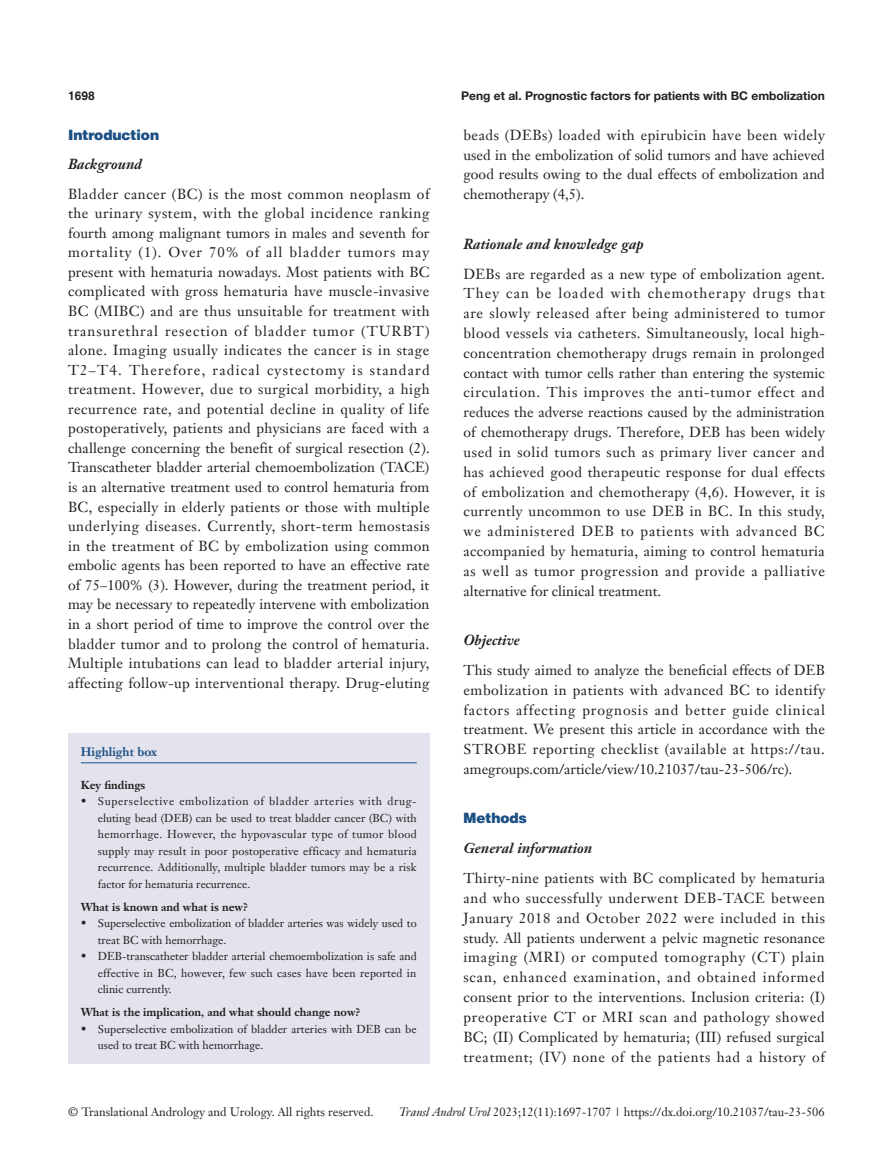
<style>
.page{position:relative;width:893px;height:1170px;background:#fff}
.page>*{position:absolute;margin:0;border:0;box-sizing:border-box;transform-origin:0 0}
.t1{font:14.25px/19.8px "Janson Text LT";letter-spacing:.015em;color:#231f20;text-align:justify}
._2ji-6_5{font:italic 700 14.25px "Janson Text LT";color:#231f20}
._1ji-zhengti{font:900 14.25px "Helvetica";color:#1c5085}
._2ji-zhengti{font:italic 700 14.25px "Janson Text LT";color:#231f20}
._1ji-6_5{font:900 14.25px "Helvetica";color:#1c5085}
.t2{font:12px "Janson Text LT";color:#231f20}
.t3{font:700 12px "Helvetica Neue LT Pro";color:#231f20}
.Cite{font:700 12px "Janson Text LT";color:#1c5085}
.t4{font:700 12px "Helvetica";color:#231f20}
.Cite-2{font:11.25px/16.5px "Janson Text LT";color:#231f20;text-align:justify}
.Cite-3{font:700 11.25px "Janson Text LT";color:#231f20}
.s1{font-style:italic}
</style>
<div class="page">
<div style="left:68px;top:733px;width:361px;height:330px;background:#e2e3ec"></div>
<hr style="left:81px;top:762px;width:336px;height:1px;background:#1c5085">
<p class="t4" style="left:68px;top:88px;width:28px">1698</p>
<p class="t3" style="left:461px;top:88px;width:365px">Peng et al. Prognostic factors for patients with BC embolization</p>
<p class="_1ji-zhengti" style="left:68px;top:126px;width:93px">Introduction</p>
<p class="_2ji-zhengti" style="left:68px;top:155px;width:75px">Background</p>
<p class="t1" style="left:68px;top:184px;width:363px">Bladder cancer (BC) is the most common neoplasm of the urinary system, with the global incidence ranking fourth among malignant tumors in males and seventh for mortality (1). Over 70% of all bladder tumors may present with hematuria nowadays. Most patients with BC complicated with gross hematuria have muscle-invasive BC (MIBC) and are thus unsuitable for treatment with transurethral resection of bladder tumor (TURBT) alone. Imaging usually indicates the cancer is in stage T2–T4. Therefore, radical cystectomy is standard treatment. However, due to surgical morbidity, a high recurrence rate, and potential decline in quality of life postoperatively, patients and physicians are faced with a challenge concerning the benefit of surgical resection (2).<br>Transcatheter bladder arterial chemoembolization (TACE) is an alternative treatment used to control hematuria from BC, especially in elderly patients or those with multiple underlying diseases. Currently, short-term hemostasis in the treatment of BC by embolization using common embolic agents has been reported to have an effective rate of 75–100% (3). However, during the treatment period, it may be necessary to repeatedly intervene with embolization in a short period of time to improve the control over the bladder tumor and to prolong the control of hematuria.<br>Multiple intubations can lead to bladder arterial injury, affecting follow-up interventional therapy. Drug-eluting</p>
<p class="Cite" style="left:81px;top:744px;width:78px">Highlight box</p>
<p class="Cite-3" style="left:81px;top:777px;width:66px">Key findings</p>
<p class="Cite-2" style="left:98px;top:793px;width:321px;text-indent:-17px">• Superselective embolization of bladder arteries with drug&shy;eluting bead (DEB) can be used to treat bladder cancer (BC) with hemorrhage. However, the hypovascular type of tumor blood supply may result in poor postoperative efficacy and hematuria recurrence. Additionally, multiple bladder tumors may be a risk factor for hematuria recurrence.</p>
<p class="Cite-3" style="left:81px;top:899px;width:169px">What is known and what is new?</p>
<p class="Cite-2" style="left:98px;top:915px;width:320px;text-indent:-17px">• Superselective embolization of bladder arteries was widely used to treat BC with hemorrhage.</p>
<p class="Cite-2" style="left:98px;top:948px;width:320px;text-indent:-17px">• DEB-transcatheter bladder arterial chemoembolization is safe and effective in BC, however, few such cases have been reported in clinic currently.</p>
<p class="Cite-3" style="left:81px;top:1004px;width:281px">What is the implication, and what should change now?</p>
<p class="Cite-2" style="left:98px;top:1020px;width:320px;text-indent:-17px">• Superselective embolization of bladder arteries with DEB can be used to treat BC with hemorrhage.</p>
<p class="t1" style="left:463px;top:125px;width:363px">beads (DEBs) loaded with epirubicin have been widely used in the embolization of solid tumors and have achieved good results owing to the dual effects of embolization and chemotherapy (4,5).</p>
<p class="_2ji-6_5" style="left:463px;top:234px;width:182px">Rationale and knowledge gap</p>
<p class="t1" style="left:463px;top:263px;width:363px">DEBs are regarded as a new type of embolization agent.<br>They can be loaded with chemotherapy drugs that are slowly released after being administered to tumor blood vessels via catheters. Simultaneously, local high&shy;concentration chemotherapy drugs remain in prolonged contact with tumor cells rather than entering the systemic circulation. This improves the anti-tumor effect and reduces the adverse reactions caused by the administration of chemotherapy drugs. Therefore, DEB has been widely used in solid tumors such as primary liver cancer and has achieved good therapeutic response for dual effects of embolization and chemotherapy (4,6). However, it is currently uncommon to use DEB in BC. In this study, we administered DEB to patients with advanced BC accompanied by hematuria, aiming to control hematuria as well as tumor progression and provide a palliative alternative for clinical treatment.</p>
<p class="_2ji-6_5" style="left:463px;top:631px;width:58px">Objective</p>
<p class="t1" style="left:463px;top:660px;width:363px">This study aimed to analyze the beneficial effects of DEB embolization in patients with advanced BC to identify factors affecting prognosis and better guide clinical treatment. We present this article in accordance with the STROBE reporting checklist (available at https://tau. amegroups.com/article/view/10.21037/tau-23-506/rc).</p>
<p class="_1ji-6_5" style="left:463px;top:809px;width:65px">Methods</p>
<p class="_2ji-6_5" style="left:463px;top:839px;width:130px">General information</p>
<p class="t1" style="left:463px;top:868px;width:363px">Thirty-nine patients with BC complicated by hematuria and who successfully underwent DEB-TACE between January 2018 and October 2022 were included in this study. All patients underwent a pelvic magnetic resonance imaging (MRI) or computed tomography (CT) plain scan, enhanced examination, and obtained informed consent prior to the interventions. Inclusion criteria: (I) preoperative CT or MRI scan and pathology showed BC; (II) Complicated by hematuria; (III) refused surgical treatment; (IV) none of the patients had a history of</p>
<p class="t2" style="left:68px;top:1104px;width:307px">© Translational Andrology and Urology. All rights reserved.</p>
<p class="t2" style="left:399px;top:1104px;width:427px"><span class="s1">Transl Androl Urol</span> 2023;12(11):1697-1707 | https://dx.doi.org/10.21037/tau-23-506</p>
</div>
